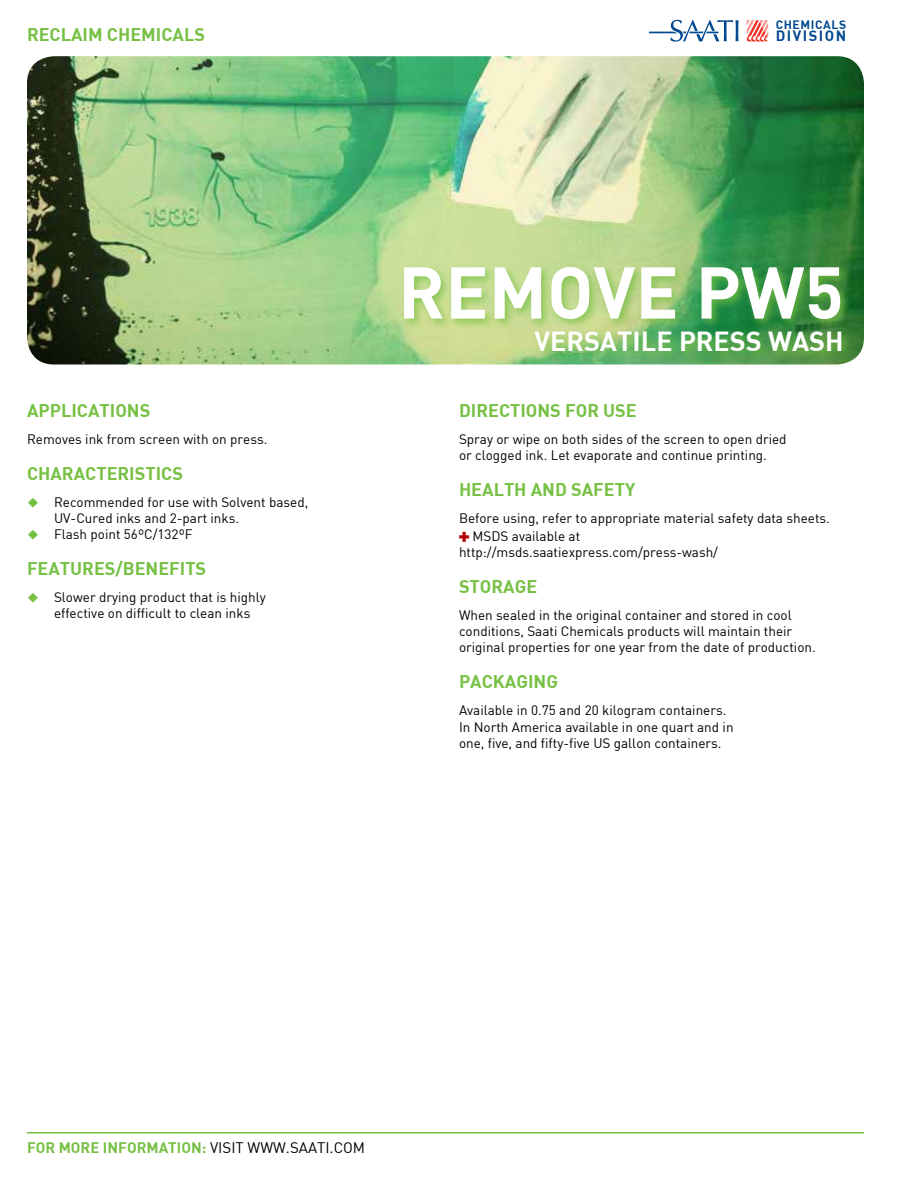
<style>
.page{position:relative;width:918px;height:1188px;background:#fff}
.page>*{position:absolute;margin:0;border:0;box-sizing:border-box;transform-origin:0 0}
.t1{font:72px "DIN Bold";color:#fff}
.t2{font:27px "DIN Bold";color:#fff}
.t3{font:18px "DIN Bold";color:#76c043}
.t4{font:15px "DIN Bold";color:#76c043}
.t5{font:15px "DIN";color:#000}
.t6{font:14.7px "DIN Bold";letter-spacing:.1em;color:#004990}
.t7{font:13.5px/16.2px "DIN";color:#000}
.t8{font:12px "DIN Bold";letter-spacing:.055em;color:#004990}
.s1{font-family:"DIN";color:#000}
</style>
<div class="page">
<img style="left:27px;top:56px;width:837px;height:308px">
<div style="left:400px;top:263px;width:453px;height:99px;background:#76c043;opacity:.75"></div>
<svg style="left:650px;top:20px;width:89px;height:22px"></svg>
<svg style="left:746px;top:20px;width:22px;height:22px"></svg>
<hr style="left:27px;top:1132px;width:837px;height:2px;background:#76c043">
<h3 class="t3" style="left:27px;top:23px;width:180px">RECLAIM CHEMICALS</h3>
<h3 class="t3" style="left:27px;top:398px;width:125px">APPLICATIONS</h3>
<p class="t7" style="left:27px;top:430px;width:242px">Removes ink from screen with on press.</p>
<h3 class="t3" style="left:27px;top:461px;width:158px">CHARACTERISTICS</h3>
<p class="t7" style="left:54px;top:493px;width:256px">Recommended for use with Solvent based,<br>UV-Cured inks and 2-part inks.<br>Flash point 56ºC/132ºF</p>
<h3 class="t3" style="left:27px;top:557px;width:181px">FEATURES/BENEFITS</h3>
<p class="t7" style="left:54px;top:589px;width:213px">Slower drying product that is highly effective on difficult to clean inks</p>
<p class="t8" style="left:776px;top:16px;width:72px">CHEMICALS</p>
<p class="t6" style="left:776px;top:26px;width:72px">DIVISION</p>
<h1 class="t1" style="left:398px;top:246px;width:447px">REMOVE PW5</h1>
<h2 class="t2" style="left:534px;top:324px;width:311px">VERSATILE PRESS WASH</h2>
<h3 class="t3" style="left:459px;top:398px;width:179px">DIRECTIONS FOR USE</h3>
<p class="t7" style="left:459px;top:430px;width:329px">Spray or wipe on both sides of the screen to open dried or clogged ink. Let evaporate and continue printing.</p>
<h3 class="t3" style="left:459px;top:477px;width:178px">HEALTH AND SAFETY</h3>
<p class="t7" style="left:473px;top:509px;width:359px;line-height:18px;text-indent:-14px">Before using, refer to appropriate material safety data sheets.<br>MSDS available at</p>
<p class="t7" style="left:459px;top:544px;width:261px">http://msds.saatiexpress.com/press-wash/</p>
<h3 class="t3" style="left:459px;top:575px;width:80px">STORAGE</h3>
<p class="t7" style="left:459px;top:607px;width:358px">When sealed in the original container and stored in cool conditions, Saati Chemicals products will maintain their original properties for one year from the date of production.</p>
<h3 class="t3" style="left:459px;top:670px;width:101px">PACKAGING</h3>
<p class="t7" style="left:459px;top:702px;width:276px">Available in 0.75 and 20 kilogram containers.<br>In North America available in one quart and in one, five, and fifty-five US gallon containers.</p>
<p class="t4" style="left:27px;top:1137px;width:191px">FOR MORE INFORMATION: <span class="s1">visi</span></p>
<p class="t5" style="left:236px;top:1138px;width:26px">t www</p>
<p class="t5" style="left:286px;top:1138px;width:78px">.saati .com</p>
</div>
